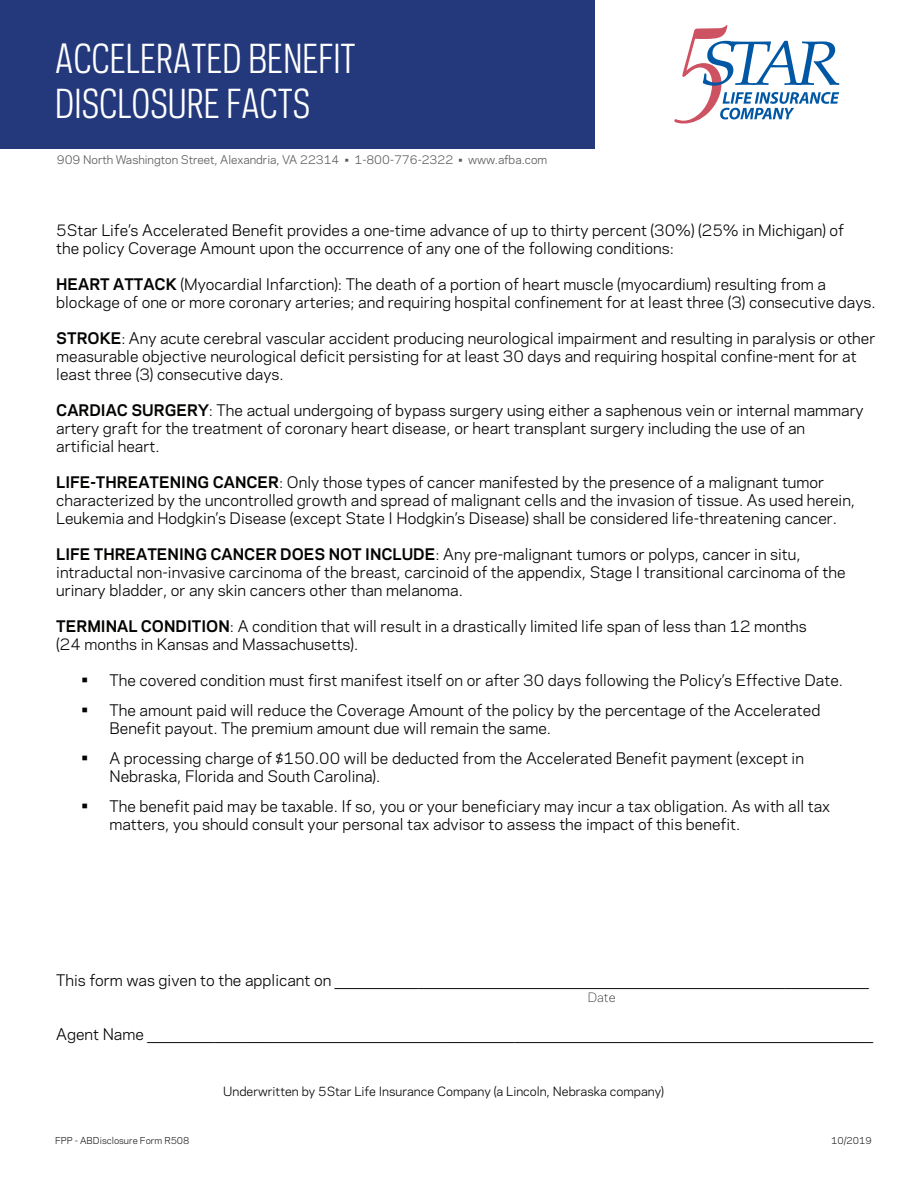
<style>
.page{position:relative;width:918px;height:1188px;background:#fff}
.page>*{position:absolute;margin:0;border:0;box-sizing:border-box;transform-origin:0 0}
.t1{font:37.5px/45px "Galaxie Polaris Condensed";color:#fff}
.t2{font:15px/18px "Galaxie Polaris";color:#040503}
.t3{font:15px "Arial";color:#040503}
.t4{font:12px "Galaxie Polaris";color:#040503}
.t5{font:300 12px "Galaxie Polaris";color:#040503}
.t6{font:11.25px "Galaxie Polaris";color:#58595b}
.t7{font:9px "Galaxie Polaris";color:#201d1e}
.s1{font-weight:700}
.s2{font-size:18px}
.s3{font-family:"Galaxie Polaris"}
</style>
<div class="page">
<div style="left:0;top:0;width:594px;height:148px;background:#24397b"></div>
<svg style="left:674px;top:25px;width:165px;height:99px"></svg>
<h1 class="t1" style="left:55px;top:36px;width:302px">ACCELERATED BENEFIT<br>DISCLOSURE FACTS</h1>
<p class="t6" style="left:57px;top:151px;width:492px">909 North Washington Street, Alexandria, VA 22314 • 1-800-776-2322 • www.afba.com</p>
<p class="t2" style="left:56px;top:220px;width:789px">5Star Life’s Accelerated Benefit provides a one-time advance of up to thirty percent (30%) (25% in Michigan) of the policy Coverage Amount upon the occurrence of any one of the following conditions:</p>
<p class="t2" style="left:56px;top:274px;width:821px"><span class="s1">HEART ATTACK</span> (Myocardial Infarction): The death of a portion of heart muscle (myocardium) resulting from a blockage of one or more coronary arteries; and requiring hospital confinement for at least three (3) consecutive days.</p>
<p class="t2" style="left:56px;top:328px;width:821px"><span class="s1">STROKE</span>: Any acute cerebral vascular accident producing neurological impairment and resulting in paralysis or other measurable objective neurological deficit persisting for at least 30 days and requiring hospital confine-ment for at least three (3) consecutive days.</p>
<p class="t2" style="left:56px;top:400px;width:809px"><span class="s1">CARDIAC SURGERY</span>: The actual undergoing of bypass surgery using either a saphenous vein or internal mammary artery graft for the treatment of coronary heart disease, or heart transplant surgery including the use of an artificial heart.</p>
<p class="t2" style="left:56px;top:472px;width:800px"><span class="s1">LIFE-THREATENING CANCER</span>: Only those types of cancer manifested by the presence of a malignant tumor characterized by the uncontrolled growth and spread of malignant cells and the invasion of tissue. As used herein,<br>Leukemia and Hodgkin’s Disease (except State I Hodgkin’s Disease) shall be considered life-threatening cancer.</p>
<p class="t2" style="left:56px;top:544px;width:791px"><span class="s1">LIFE THREATENING CANCER DOES NOT INCLUDE</span>: Any pre-malignant tumors or polyps, cancer in situ, intraductal non-invasive carcinoma of the breast, carcinoid of the appendix, Stage I transitional carcinoma of the urinary bladder, or any skin cancers other than melanoma.</p>
<p class="t2" style="left:56px;top:616px;width:752px"><span class="s1">TERMINAL CONDITION</span>: A condition that will result in a drastically limited life span of less than 12 months (24 months in Kansas and Massachusetts).</p>
<p class="t2" style="left:81px;top:670px;width:763px"><span class="s2">•</span> The covered condition must first manifest itself on or after 30 days following the Policy’s Effective Date.</p>
<p class="t2" style="left:110px;top:700px;width:712px;text-indent:-28px"><span class="s2">•</span> The amount paid will reduce the Coverage Amount of the policy by the percentage of the Accelerated<br>Benefit payout. The premium amount due will remain the same.</p>
<p class="t2" style="left:110px;top:748px;width:696px;text-indent:-28px"><span class="s2">•</span> A processing charge of $150.00 will be deducted from the Accelerated Benefit payment (except in<br>Nebraska, Florida and South Carolina).</p>
<p class="t2" style="left:110px;top:796px;width:722px;text-indent:-28px"><span class="s2">•</span> The benefit paid may be taxable. If so, you or your beneficiary may incur a tax obligation. As with all tax matters, you should consult your personal tax advisor to assess the impact of this benefit.</p>
<p class="t3" style="left:56px;top:970px;width:814px"><span class="s3">This form was given to the applicant on</span> ________________________________________________________________</p>
<p class="t3" style="left:56px;top:1024px;width:819px"><span class="s3">Agent Name</span> _______________________________________________________________________________________</p>
<p class="t5" style="left:588px;top:989px;width:29px">Date</p>
<p class="t4" style="left:223px;top:1083px;width:442px">Underwritten by 5Star Life Insurance Company (a Lincoln, Nebraska company)</p>
<p class="t7" style="left:55px;top:1134px;width:136px">FPP - ABDisclosure Form R508</p>
<p class="t7" style="left:831px;top:1134px;width:42px">10/2019</p>
</div>
